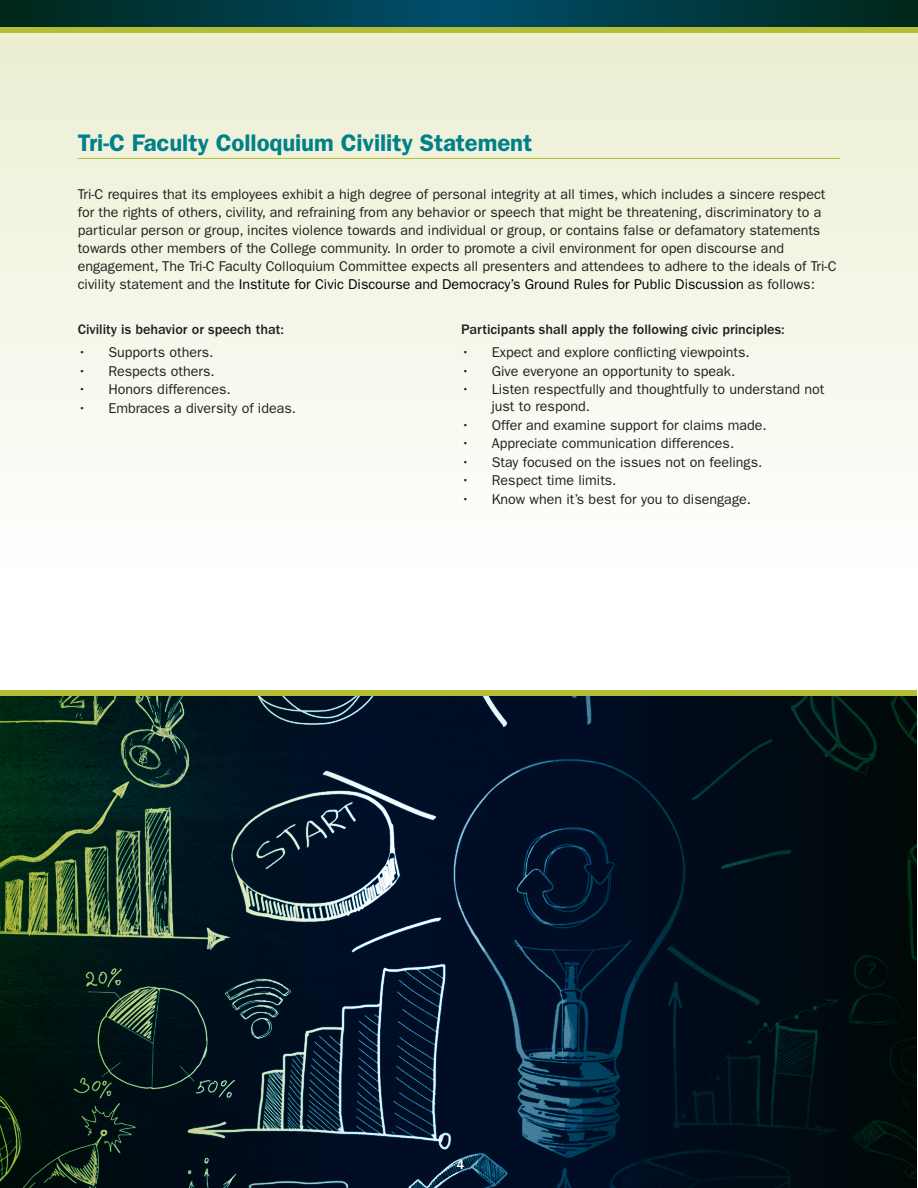
<style>
.page{position:relative;width:918px;height:1188px;background:#fff}
.page>*{position:absolute;margin:0;border:0;box-sizing:border-box;transform-origin:0 0}
.Subhead{font:600 24px "ITC Franklin Gothic Std";letter-spacing:-.005em;color:#008089}
.Body_Copy{font:14.25px/18px "ITC Franklin Gothic Std";color:#231f20}
.Body_Copy-2{font:500 14.25px "ITC Franklin Gothic Std";color:#231f20}
.t1{font:500 13.5px "ITC Franklin Gothic Std";color:#fff}
.s1{color:#000}
</style>
<div class="page">
<img style="left:363px;top:696px;width:219px;height:492px">
<svg style="left:582px;top:696px;width:334px;height:492px;background:#000d17"></svg>
<svg style="left:0;top:696px;width:363px;height:492px;background:#112828"></svg>
<div style="left:0;top:691px;width:916px;height:5px;background:#b3bd35"></div>
<div style="left:457px;top:0;width:461px;height:27px;background:linear-gradient(to right,#004e6d,#002719)"></div>
<div style="left:0;top:30px;width:918px;height:542px;background:linear-gradient(to bottom,#ebeecf,#fff)"></div>
<div style="left:0;top:27px;width:918px;height:5px;background:#b3bd35"></div>
<div style="left:0;top:0;width:461px;height:27px;background:linear-gradient(to right,#002619,#004e6d)"></div>
<hr style="left:78px;top:158px;width:762px;height:1px;background:#b3bd35">
<h1 class="Subhead" style="left:78px;top:129px;width:456px">Tri-C Faculty Colloquium Civility Statement</h1>
<p class="Body_Copy" style="left:78px;top:185px;width:760px">Tri-C requires that its employees exhibit a high degree of personal integrity at all times, which includes a sincere respect for the rights of others, civility, and refraining from any behavior or speech that might be threatening, discriminatory to a particular person or group, incites violence towards and individual or group, or contains false or defamatory statements towards other members of the College community. In order to promote a civil environment for open discourse and engagement, The Tri-C Faculty Colloquium Committee expects all presenters and attendees to adhere to the ideals of Tri-C civility statement and the <span class="s1">Institute for Civic Discourse and Democracy’s Ground Rules for Public Discussion</span> as follows:</p>
<p class="Body_Copy-2" style="left:78px;top:321px;width:208px">Civility is behavior or speech that:</p>
<p class="Body_Copy" style="left:78px;top:343px;width:137px">• Supports others.</p>
<p class="Body_Copy" style="left:78px;top:362px;width:139px">• Respects others.</p>
<p class="Body_Copy" style="left:78px;top:381px;width:155px">• Honors differences.</p>
<p class="Body_Copy" style="left:78px;top:399px;width:220px">• Embraces a diversity of ideas.</p>
<p class="Body_Copy-2" style="left:461px;top:321px;width:325px">Participants shall apply the following civic principles:</p>
<p class="Body_Copy" style="left:461px;top:343px;width:290px">• Expect and explore conflicting viewpoints.</p>
<p class="Body_Copy" style="left:461px;top:362px;width:276px">• Give everyone an opportunity to speak.</p>
<p class="Body_Copy" style="left:492px;top:381px;width:334px;line-height:16.5px;text-indent:-31px">• Listen respectfully and thoughtfully to understand not just to respond.</p>
<p class="Body_Copy" style="left:461px;top:416px;width:307px">• Offer and examine support for claims made.</p>
<p class="Body_Copy" style="left:461px;top:434px;width:275px">• Appreciate communication differences.</p>
<p class="Body_Copy" style="left:461px;top:453px;width:303px">• Stay focused on the issues not on feelings.</p>
<p class="Body_Copy" style="left:461px;top:472px;width:157px">• Respect time limits.</p>
<p class="Body_Copy" style="left:461px;top:490px;width:291px">• Know when it’s best for you to disengage.</p>
<p class="t1" style="left:457px;top:1157px;width:9px">4</p>
</div>
